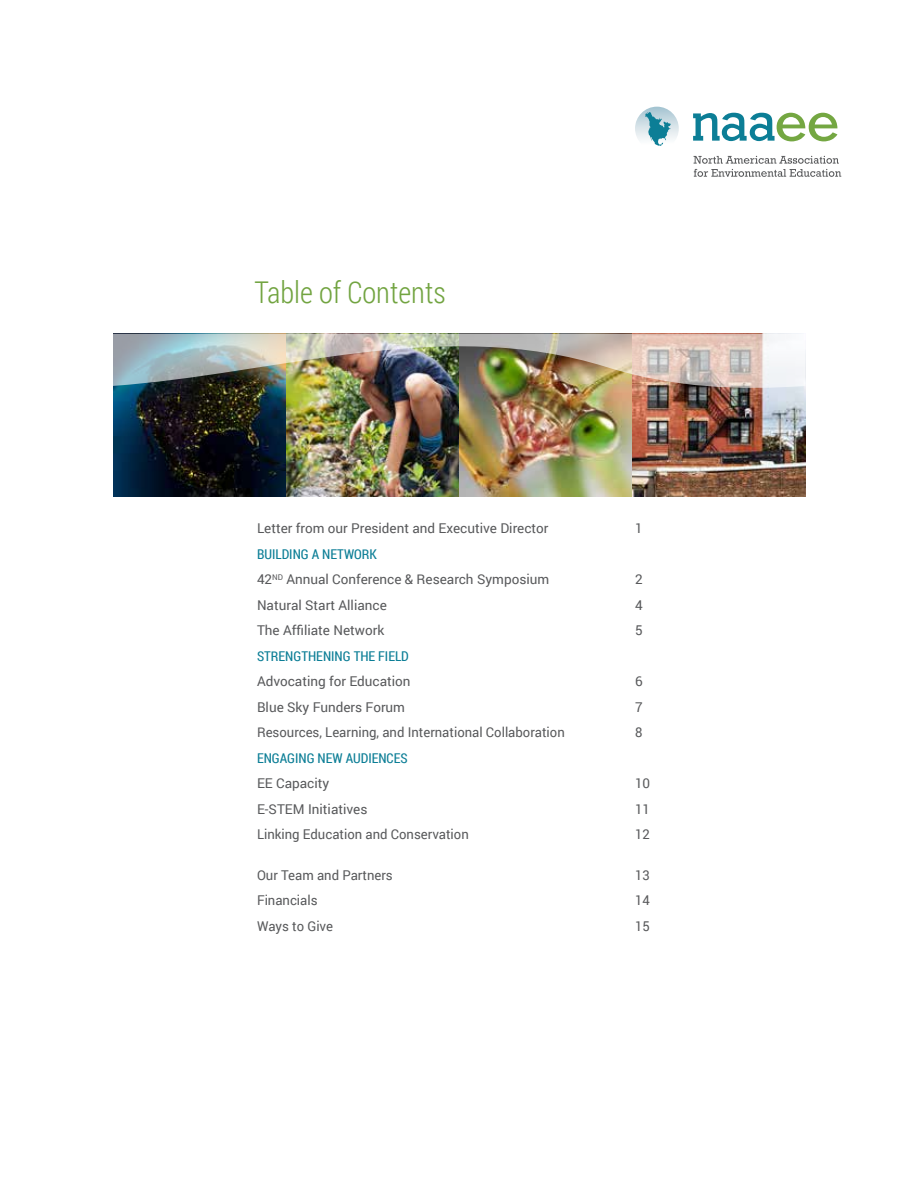
<style>
.page{position:relative;width:918px;height:1188px;background:#fff}
.page>*{position:absolute;margin:0;border:0;box-sizing:border-box;transform-origin:0 0}
.t1{font:300 30px "Roboto Condensed";color:#72a441}
.t2{font:13.5px "Roboto";color:#58595b}
.t3{font:13.5px "Roboto Condensed";color:#0c7e96}
</style>
<div class="page">
<svg style="left:694px;top:156px;width:147px;height:21px"></svg>
<div style="left:635px;top:107px;width:44px;height:43px;background:linear-gradient(to bottom,#acc7d4,#fff);border-radius:22px"></div>
<svg style="left:693px;top:113px;width:144px;height:28px"></svg>
<svg style="left:645px;top:112px;width:26px;height:34px"></svg>
<img style="left:113px;top:389px;width:692px;height:108px">
<img style="left:113px;top:333px;width:692px;height:56px">
<h1 class="t1" style="left:254px;top:271px;width:193px">Table of Contents</h1>
<p class="t2" style="left:257px;top:519px;width:293px">Letter from our President and Executive Director</p>
<p class="t2" style="left:635px;top:519px;width:9px">1</p>
<p class="t3" style="left:257px;top:544px;width:122px">BUILDING A NETWORK</p>
<p class="t2" style="left:257px;top:570px;width:294px">42<sup>nd</sup> Annual Conference &amp; Research Symposium</p>
<p class="t2" style="left:635px;top:570px;width:9px">2</p>
<p class="t2" style="left:257px;top:595px;width:131px">Natural Start Alliance</p>
<p class="t2" style="left:635px;top:595px;width:9px">4</p>
<p class="t2" style="left:257px;top:621px;width:129px">The Affiliate Network</p>
<p class="t2" style="left:635px;top:621px;width:9px">5</p>
<p class="t3" style="left:257px;top:646px;width:16px">STRENGT</p>
<p class="t3" style="left:308px;top:646px;width:16px">HENING</p>
<p class="t3" style="left:354px;top:646px;width:38px">THE FIELD</p>
<p class="t2" style="left:257px;top:672px;width:155px">Advocating for Education</p>
<p class="t2" style="left:635px;top:672px;width:9px">6</p>
<p class="t2" style="left:257px;top:697px;width:150px">Blue Sky Funders Forum</p>
<p class="t2" style="left:635px;top:697px;width:9px">7</p>
<p class="t2" style="left:257px;top:723px;width:309px">Resources, Learning, and International Collaboration</p>
<p class="t2" style="left:635px;top:723px;width:9px">8</p>
<p class="t3" style="left:257px;top:748px;width:151px">ENGAGING NEW AUDIENCES</p>
<p class="t2" style="left:257px;top:774px;width:74px">EE Capacity</p>
<p class="t2" style="left:635px;top:774px;width:17px">10</p>
<p class="t2" style="left:257px;top:799px;width:112px">E-STEM Initiatives</p>
<p class="t2" style="left:635px;top:799px;width:17px">11</p>
<p class="t2" style="left:257px;top:825px;width:213px">Linking Education and Conservation</p>
<p class="t2" style="left:635px;top:825px;width:16px">12</p>
<p class="t2" style="left:257px;top:865px;width:137px">Our Team and Partners</p>
<p class="t2" style="left:635px;top:865px;width:16px">13</p>
<p class="t2" style="left:257px;top:891px;width:62px">Financials</p>
<p class="t2" style="left:635px;top:891px;width:16px">14</p>
<p class="t2" style="left:257px;top:916px;width:78px">Ways to Give</p>
<p class="t2" style="left:635px;top:916px;width:16px">15</p>
</div>
